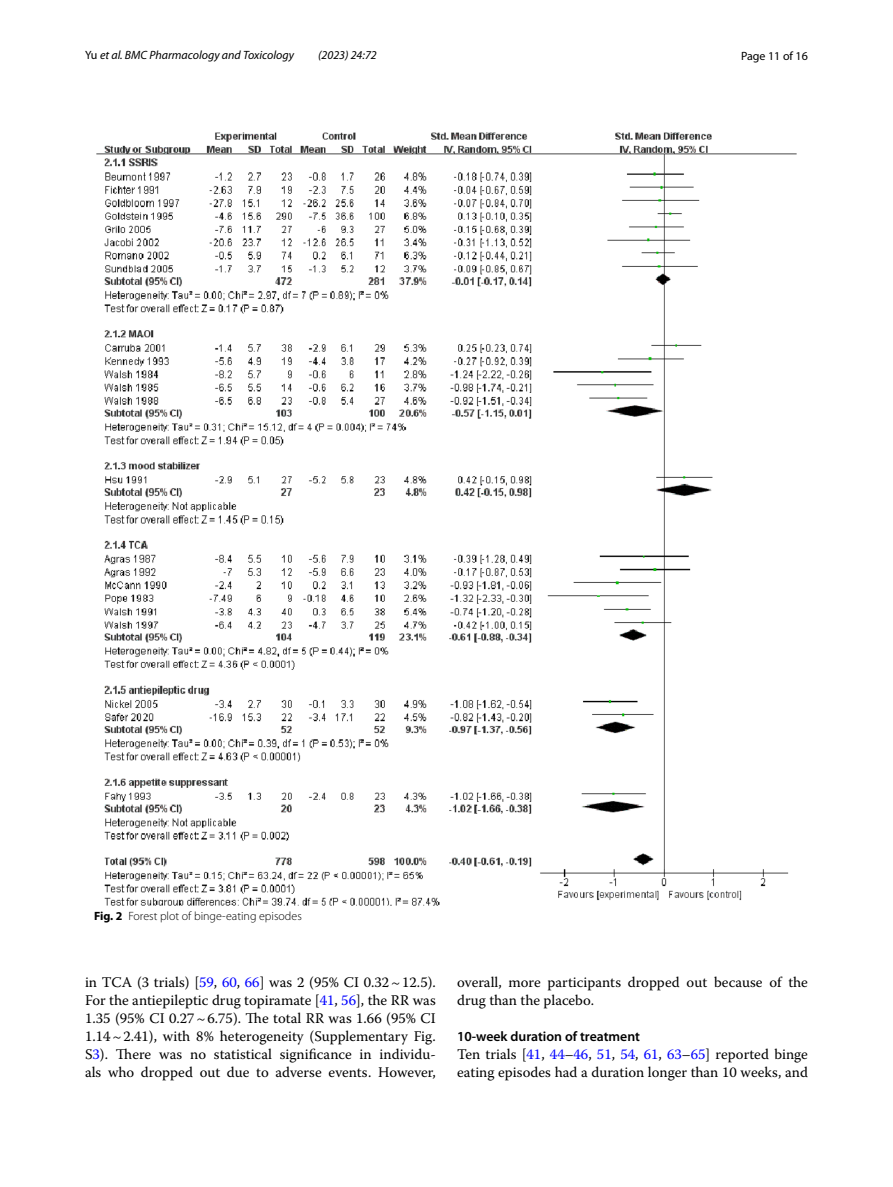
<style>
.page{position:relative;width:893px;height:1187px;background:#fff}
.page>*{position:absolute;margin:0;border:0;box-sizing:border-box;transform-origin:0 0}
.t1{font:14.7px/18px "Warnock Pro";color:#000}
.t2{font:600 13.8px "Myriad Pro";color:#000}
.t3{font:italic 12px "Myriad Pro";color:#000}
.t4{font:300 12px "Myriad Pro";color:#000}
.t5{font:12px "Myriad Pro";color:#000}
.s1{font-style:normal}
.s2{font-weight:700}
.s3{color:#00f}
</style>
<div class="page">
<img style="left:96px;top:133px;width:701px;height:772px">
<p class="t3" style="left:85px;top:48px;width:211px"><span class="s1">Yu</span> et al. BMC Pharmacology and Toxicology</p>
<p class="t3" style="left:318px;top:48px;width:60px">(2023) 24:72</p>
<p class="t5" style="left:741px;top:48px;width:68px">Page 11 of 16</p>
<p class="t4" style="left:94px;top:909px;width:209px"><span class="s2">Fig. 2</span> Forest plot of binge-eating episodes</p>
<p class="t1" style="left:85px;top:972px;width:352px;text-align:justify">in TCA (3 trials) [<span class="s3">59</span>, <span class="s3">60</span>, <span class="s3">66</span>] was 2 (95% CI 0.32~12.5).<br>For the antiepileptic drug topiramate [<span class="s3">41</span>, <span class="s3">56</span>], the RR was 1.35 (95% CI 0.27~6.75). The total RR was 1.66 (95% CI 1.14~2.41), with 8% heterogeneity (Supplementary Fig.<br>S<span class="s3">3</span>). There was no statistical significance in individu&shy;als who dropped out due to adverse events. However,</p>
<p class="t1" style="left:457px;top:972px;width:352px">overall, more participants dropped out because of the drug than the placebo.</p>
<p class="t2" style="left:457px;top:1027px;width:184px">10‑week duration of treatment</p>
<p class="t1" style="left:457px;top:1044px;width:352px">Ten trials [<span class="s3">41</span>, <span class="s3">44</span>–<span class="s3">46</span>, <span class="s3">51</span>, <span class="s3">54</span>, <span class="s3">61</span>, <span class="s3">63</span>–<span class="s3">65</span>] reported binge eating episodes had a duration longer than 10 weeks, and</p>
</div>
